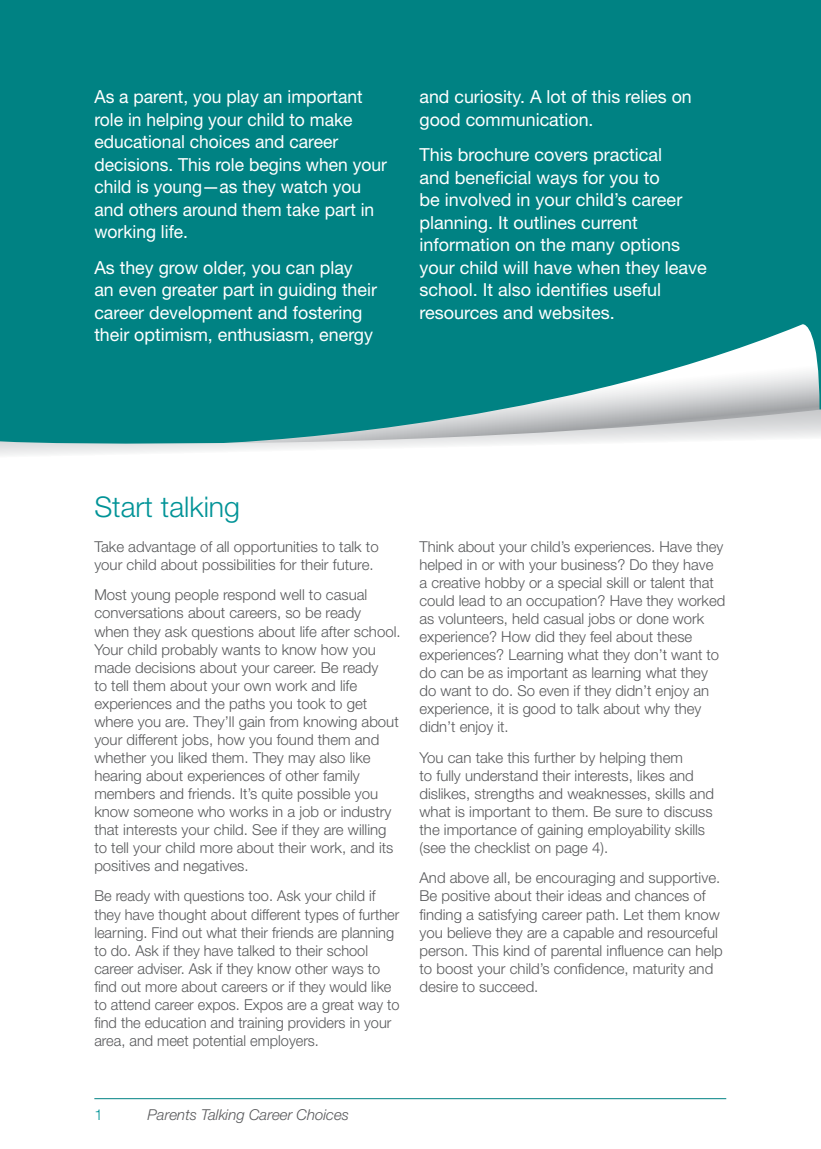
<style>
.page{position:relative;width:821px;height:1149px;background:#fff}
.page>*{position:absolute;margin:0;border:0;box-sizing:border-box;transform-origin:0 0}
.Heading_1{font:300 28.5px "Helvetica Neue LT";color:#009397}
.Intro_Para_Text_Whit{font:18px/22.5px "Helvetica Neue LT";color:#fff}
.Body_Text{font:300 15px/18px "Helvetica Neue LT";color:#58595b}
.t1{font:italic 300 15px "Helvetica Neue LT";color:#58595b}
.t2{font:300 15px "Helvetica Neue LT";color:#009397}
</style>
<div class="page">
<div style="left:0;top:0;width:821px;height:612px;background:#008283"></div>
<svg style="left:503px;top:324px;width:317px;height:85px"></svg>
<svg style="left:0;top:409px;width:821px;height:203px;background:#e4efef"></svg>
<div style="left:752px;top:442px;width:69px;height:170px;background:#fff"></div>
<hr style="left:94px;top:1097px;width:632px;height:1px;background:#008283">
<p class="Intro_Para_Text_Whit" style="left:94px;top:85px;width:294px">As a parent, you play an important role in helping your child to make educational choices and career decisions. This role begins when your child is young—as they watch you and others around them take part in working life.</p>
<p class="Intro_Para_Text_Whit" style="left:94px;top:256px;width:284px">As they grow older, you can play<br>an even greater part in guiding their career development and fostering their optimism, enthusiasm, energy</p>
<p class="Intro_Para_Text_Whit" style="left:419px;top:85px;width:274px">and curiosity. A lot of this relies on good communication.</p>
<p class="Intro_Para_Text_Whit" style="left:419px;top:143px;width:289px">This brochure covers practical<br>and beneficial ways for you to<br>be involved in your child’s career planning. It outlines current information on the many options your child will have when they leave school. It also identifies useful resources and websites.</p>
<p class="Heading_1" style="left:94px;top:489px;width:147px">Start talking</p>
<p class="Body_Text" style="left:94px;top:537px;width:286px">Take advantage of all opportunities to talk to your child about possibilities for their future.</p>
<p class="Body_Text" style="left:94px;top:585px;width:308px">Most young people respond well to casual conversations about careers, so be ready<br>when they ask questions about life after school.<br>Your child probably wants to know how you made decisions about your career. Be ready<br>to tell them about your own work and life experiences and the paths you took to get where you are. They’ll gain from knowing about your different jobs, how you found them and whether you liked them. They may also like hearing about experiences of other family members and friends. It’s quite possible you know someone who works in a job or industry that interests your child. See if they are willing to tell your child more about their work, and its positives and negatives.</p>
<p class="Body_Text" style="left:94px;top:886px;width:307px">Be ready with questions too. Ask your child if they have thought about different types of further learning. Find out what their friends are planning to do. Ask if they have talked to their school career adviser. Ask if they know other ways to find out more about careers or if they would like to attend career expos. Expos are a great way to find the education and training providers in your area, and meet potential employers.</p>
<p class="Body_Text" style="left:419px;top:537px;width:307px">Think about your child’s experiences. Have they helped in or with your business? Do they have<br>a creative hobby or a special skill or talent that could lead to an occupation? Have they worked as volunteers, held casual jobs or done work experience? How did they feel about these experiences? Learning what they don’t want to do can be as important as learning what they do want to do. So even if they didn’t enjoy an experience, it is good to talk about why they didn’t enjoy it.</p>
<p class="Body_Text" style="left:419px;top:747px;width:296px">You can take this further by helping them<br>to fully understand their interests, likes and dislikes, strengths and weaknesses, skills and what is important to them. Be sure to discuss the importance of gaining employability skills (see the checklist on page 4).</p>
<p class="Body_Text" style="left:419px;top:868px;width:305px">And above all, be encouraging and supportive.<br>Be positive about their ideas and chances of finding a satisfying career path. Let them know you believe they are a capable and resourceful person. This kind of parental influence can help to boost your child’s confidence, maturity and desire to succeed.</p>
<p class="t2" style="left:94px;top:1104px;width:10px">1</p>
<p class="t1" style="left:147px;top:1104px;width:203px">Parents Talking Career Choices</p>
</div>
